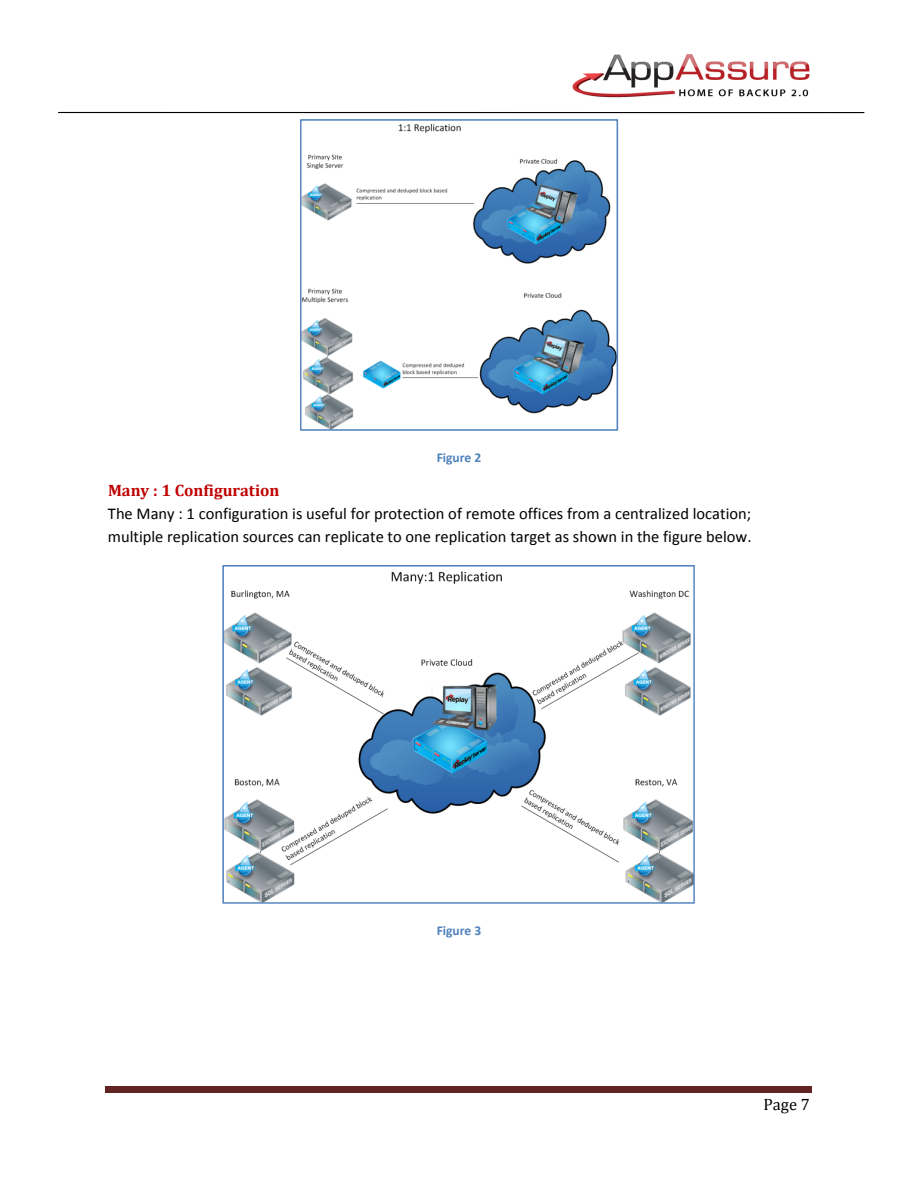
<style>
.page{position:relative;width:918px;height:1188px;background:#fff}
.page>*{position:absolute;margin:0;border:0;box-sizing:border-box;transform-origin:0 0}
.t1{font:16.5px/23.1px "Calibri";color:#000}
.t2{font:700 16.5px "Cambria";color:#c00000}
.t3{font:16.5px "Cambria";color:#000}
.t4{font:700 13.5px "Calibri";color:#4f82bd}
</style>
<div class="page">
<div style="left:106px;top:1086px;width:706px;height:5px;background:#622423"></div>
<hr style="left:106px;top:1092px;width:706px;height:1px;background:#622423">
<img style="left:572px;top:54px;width:238px;height:44px">
<hr style="left:58px;top:112px;width:806px;height:1px;background:#000">
<svg style="left:300px;top:119px;width:318px;height:312px"></svg>
<svg style="left:222px;top:565px;width:473px;height:339px"></svg>
<p class="t4" style="left:437px;top:452px;width:46px">Figure 2</p>
<p class="t2" style="left:108px;top:481px;width:173px">Many : 1 Configuration</p>
<p class="t1" style="left:108px;top:503px;width:645px">The Many : 1 configuration is useful for protection of remote offices from a centralized location; multiple replication sources can replicate to one replication target as shown in the figure below.</p>
<p class="t4" style="left:437px;top:925px;width:46px">Figure 3</p>
<p class="t3" style="left:764px;top:1094px;width:48px">Page 7</p>
</div>
